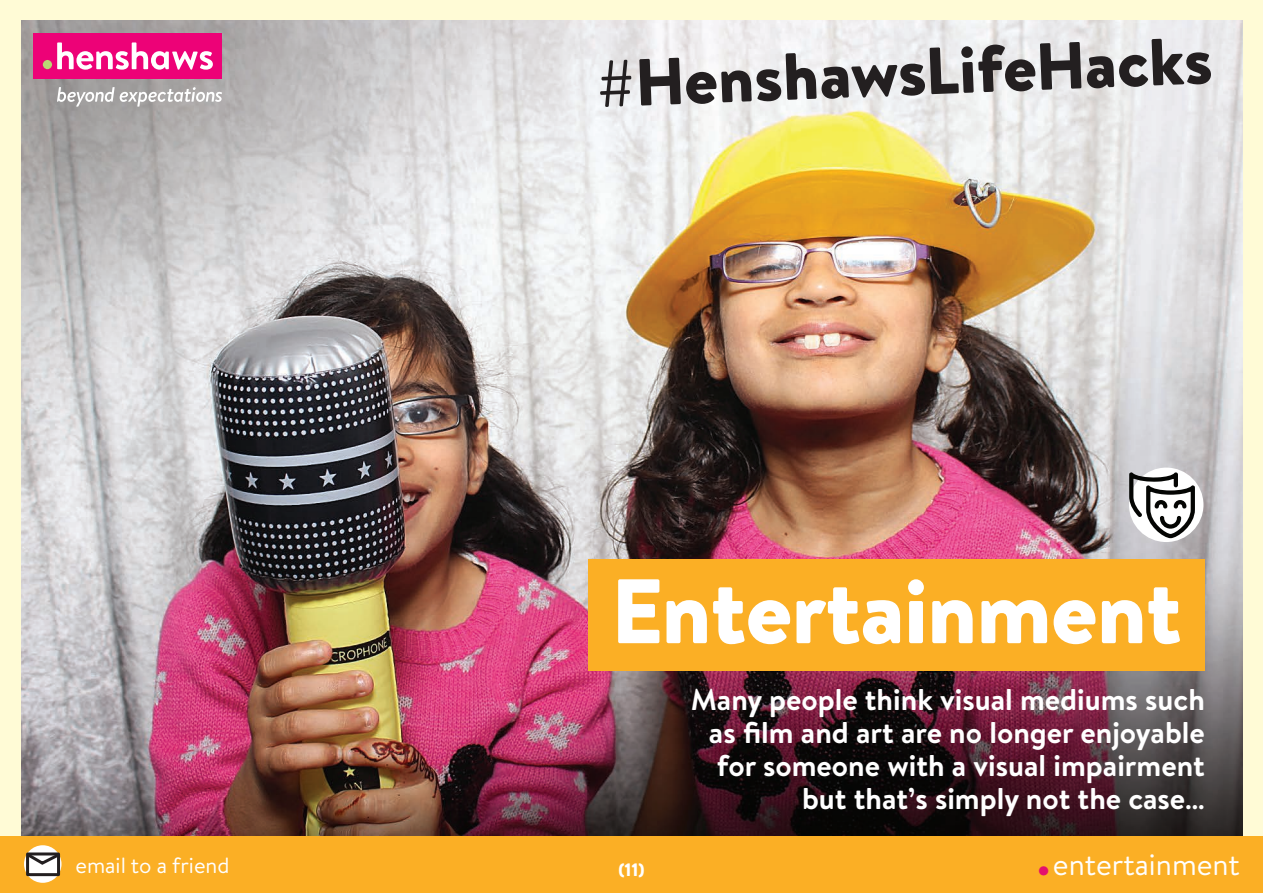
<style>
.page{position:relative;width:1263px;height:893px;background:#fffbd6}
.page>*{position:absolute;margin:0;border:0;box-sizing:border-box;transform-origin:0 0}
.t1{font:900 91.35px "Brandon Text";letter-spacing:-.01em;color:#fff}
.t2{font:900 66.3px "Brandon Text";color:#231f20}
.t3{font:700 30px/33px "Brandon Text";color:#fff;text-align:right}
.t4{font:30px "Brandon Text";color:#fff}
.t5{font:22.05px "Brandon Text";color:#fff}
.t6{font:900 18px "Brandon Text";color:#fff}
.s1{font-weight:900;font-size:42px;color:#e40f6d}
</style>
<div class="page">
<img style="left:21px;top:20px;width:1221px;height:817px">
<div style="left:588px;top:559px;width:617px;height:111px;background:#fbaf25"></div>
<div style="left:0;top:837px;width:1263px;height:56px;background:#fbaf25"></div>
<div style="left:24px;top:845px;width:37px;height:38px;background:#fff;border-radius:50%"></div>
<div style="left:26px;top:852px;width:34px;height:24px;border:3px solid #231f20"></div>
<svg style="left:24px;top:851px;width:38px;height:15px"></svg>
<div style="left:34px;top:33px;width:188px;height:46px;background:#ed0277"></div>
<svg style="left:43px;top:42px;width:170px;height:28px"></svg>
<svg style="left:57px;top:87px;width:165px;height:20px;background:#bab8b8"></svg>
<div style="left:1129px;top:468px;width:74px;height:74px;background:#fff;border-radius:50%"></div>
<svg style="left:1128px;top:470px;width:68px;height:69px"></svg>
<h2 class="t2" style="left:595px;top:36px;width:618px;rotate:-2deg">#HenshawsLifeHacks</h2>
<h1 class="t1" style="left:611px;top:547px;width:572px">Entertainment</h1>
<p class="t3" style="left:691px;top:683px;width:515px">Many people think visual mediums such as film and art are no longer enjoyable for someone with a visual impairment but that’s simply not the case…</p>
<p class="t5" style="left:75px;top:850px;width:156px">email to a friend</p>
<p class="t6" style="left:618px;top:857px;width:28px">(11)</p>
<p class="t4" style="left:1038px;top:844px;width:203px"><span class="s1">.</span>entertainment</p>
</div>
